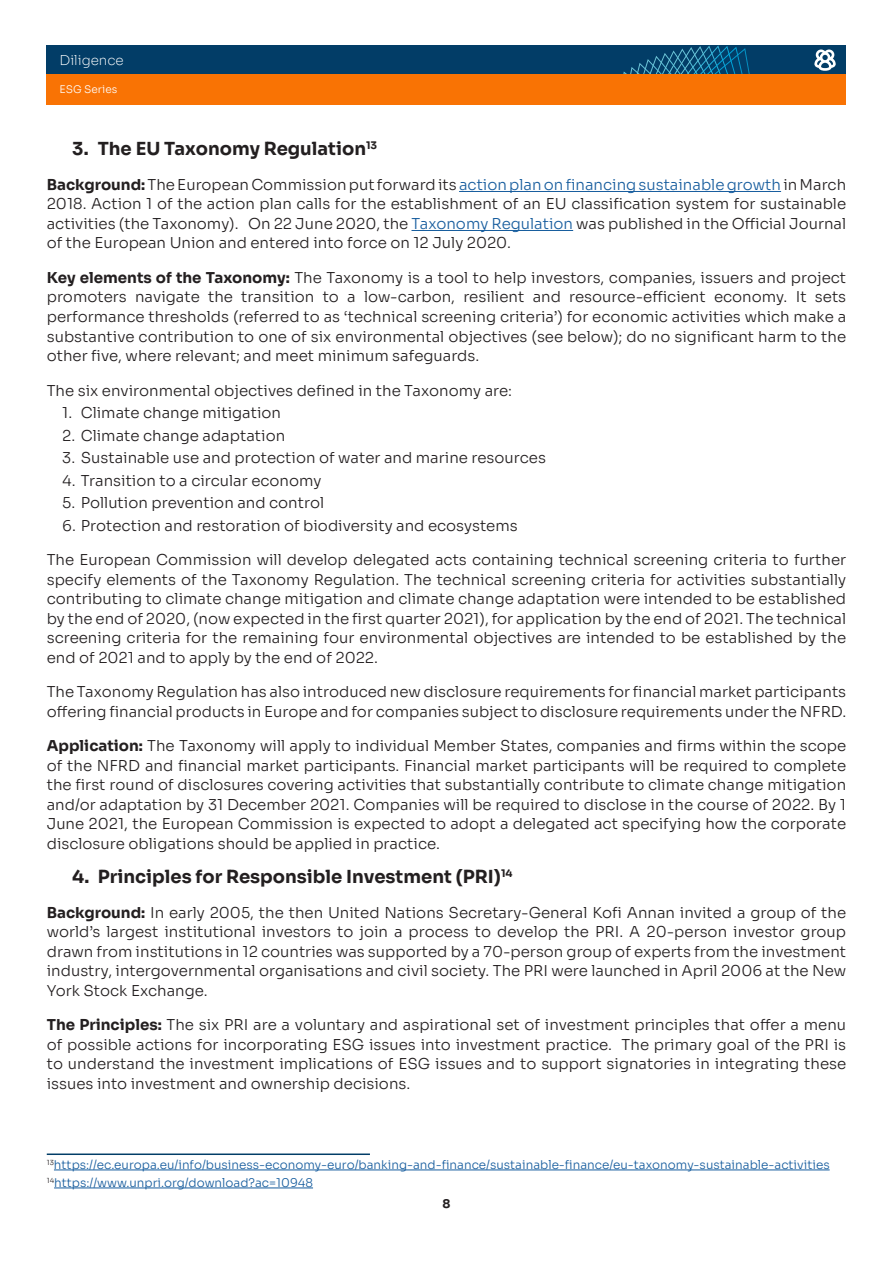
<style>
.page{position:relative;width:893px;height:1263px;background:#fff}
.page>*{position:absolute;margin:0;border:0;box-sizing:border-box;transform-origin:0 0}
._05_1_BODYTEXT_01_So{font:700 18px "Sora";color:#231f20}
._05_1_BODYTEXT_01_So-2{font:300 15px/19.5px "Sora";color:#231f20;text-align:justify}
.t1{font:200 13.5px "Sora";color:#fff}
._05_1_BODYTEXT_01_So-3{font:300 12px "Sora";color:#175d9e}
._05_1_BODYTEXT_01_So-4{font:700 12px "Sora";color:#231f20}
.t2{font:300 10.5px "Sora";color:#fff}
.s1{font-weight:700}
.s2{color:#175d9e}
</style>
<div class="page">
<div style="left:47px;top:45px;width:799px;height:30px;background:#023d67"></div>
<svg style="left:623px;top:45px;width:127px;height:30px"></svg>
<div style="left:47px;top:75px;width:799px;height:30px;background:#f97304"></div>
<hr style="left:459px;top:191px;width:322px;height:1px;background:#175d9e">
<hr style="left:411px;top:230px;width:162px;height:1px;background:#175d9e">
<hr style="left:54px;top:1169px;width:776px;height:1px;background:#175d9e">
<hr style="left:54px;top:1187px;width:259px;height:1px;background:#175d9e">
<hr style="left:47px;top:1153px;width:323px;height:2px;background:#023d67">
<svg style="left:814px;top:50px;width:22px;height:21px"></svg>
<p class="t1" style="left:60px;top:49px;width:66px">Diligence</p>
<p class="t2" style="left:60px;top:81px;width:59px">ESG Series</p>
<p class="_05_1_BODYTEXT_01_So" style="left:72px;top:134px;width:306px">3. The EU Taxonomy Regulation<sup>13</sup></p>
<p class="_05_1_BODYTEXT_01_So-2" style="left:47px;top:173px;width:801px"><span class="s1">Background:</span> The European Commission put forward its <span class="s2">action plan on financing sustainable growth</span> in March 2018. Action 1 of the action plan calls for the establishment of an EU classification system for sustainable activities (the Taxonomy). On 22 June 2020, the <span class="s2">Taxonomy Regulation</span> was published in the Official Journal of the European Union and entered into force on 12 July 2020.</p>
<p class="_05_1_BODYTEXT_01_So-2" style="left:47px;top:266px;width:801px"><span class="s1">Key elements of the Taxonomy:</span> The Taxonomy is a tool to help investors, companies, issuers and project promoters navigate the transition to a low-carbon, resilient and resource-efficient economy. It sets performance thresholds (referred to as ‘technical screening criteria’) for economic activities which make a substantive contribution to one of six environmental objectives (see below); do no significant harm to the other five, where relevant; and meet minimum safeguards.</p>
<p class="_05_1_BODYTEXT_01_So-2" style="left:47px;top:379px;width:467px">The six environmental objectives defined in the Taxonomy are:</p>
<p class="_05_1_BODYTEXT_01_So-2" style="left:62px;top:401px;width:220px">1. Climate change mitigation</p>
<p class="_05_1_BODYTEXT_01_So-2" style="left:62px;top:424px;width:224px">2. Climate change adaptation</p>
<p class="_05_1_BODYTEXT_01_So-2" style="left:62px;top:446px;width:485px">3. Sustainable use and protection of water and marine resources</p>
<p class="_05_1_BODYTEXT_01_So-2" style="left:62px;top:469px;width:261px">4. Transition to a circular economy</p>
<p class="_05_1_BODYTEXT_01_So-2" style="left:62px;top:491px;width:263px">5. Pollution prevention and control</p>
<p class="_05_1_BODYTEXT_01_So-2" style="left:62px;top:514px;width:457px">6. Protection and restoration of biodiversity and ecosystems</p>
<p class="_05_1_BODYTEXT_01_So-2" style="left:47px;top:548px;width:801px">The European Commission will develop delegated acts containing technical screening criteria to further specify elements of the Taxonomy Regulation. The technical screening criteria for activities substantially contributing to climate change mitigation and climate change adaptation were intended to be established by the end of 2020, (now expected in the first quarter 2021), for application by the end of 2021. The technical screening criteria for the remaining four environmental objectives are intended to be established by the end of 2021 and to apply by the end of 2022.</p>
<p class="_05_1_BODYTEXT_01_So-2" style="left:47px;top:680px;width:801px">The Taxonomy Regulation has also introduced new disclosure requirements for financial market participants offering financial products in Europe and for companies subject to disclosure requirements under the NFRD.</p>
<p class="_05_1_BODYTEXT_01_So-2" style="left:47px;top:734px;width:801px"><span class="s1">Application:</span> The Taxonomy will apply to individual Member States, companies and firms within the scope of the NFRD and financial market participants. Financial market participants will be required to complete the first round of disclosures covering activities that substantially contribute to climate change mitigation and/or adaptation by 31 December 2021. Companies will be required to disclose in the course of 2022. By 1<br>June 2021, the European Commission is expected to adopt a delegated act specifying how the corporate disclosure obligations should be applied in practice.</p>
<p class="_05_1_BODYTEXT_01_So" style="left:72px;top:862px;width:442px">4. Principles for Responsible Investment (PRI)<sup>14</sup></p>
<p class="_05_1_BODYTEXT_01_So-2" style="left:47px;top:901px;width:801px"><span class="s1">Background:</span> In early 2005, the then United Nations Secretary-General Kofi Annan invited a group of the world’s largest institutional investors to join a process to develop the PRI. A 20-person investor group drawn from institutions in 12 countries was supported by a 70-person group of experts from the investment industry, intergovernmental organisations and civil society. The PRI were launched in April 2006 at the New York Stock Exchange.</p>
<p class="_05_1_BODYTEXT_01_So-2" style="left:47px;top:1013px;width:801px"><span class="s1">The Principles:</span> The six PRI are a voluntary and aspirational set of investment principles that offer a menu of possible actions for incorporating ESG issues into investment practice. The primary goal of the PRI is to understand the investment implications of ESG issues and to support signatories in integrating these issues into investment and ownership decisions.</p>
<p class="_05_1_BODYTEXT_01_So-3" style="left:47px;top:1154px;width:784px"><sup>13</sup>https://ec.europa.eu/info/business-economy-euro/banking-and-finance/sustainable-finance/eu-taxonomy-sustainable-activities</p>
<p class="_05_1_BODYTEXT_01_So-3" style="left:47px;top:1172px;width:268px"><sup>14</sup>https://www.unpri.org/download?ac=10948</p>
<p class="_05_1_BODYTEXT_01_So-4" style="left:442px;top:1194px;width:10px">8</p>
</div>
